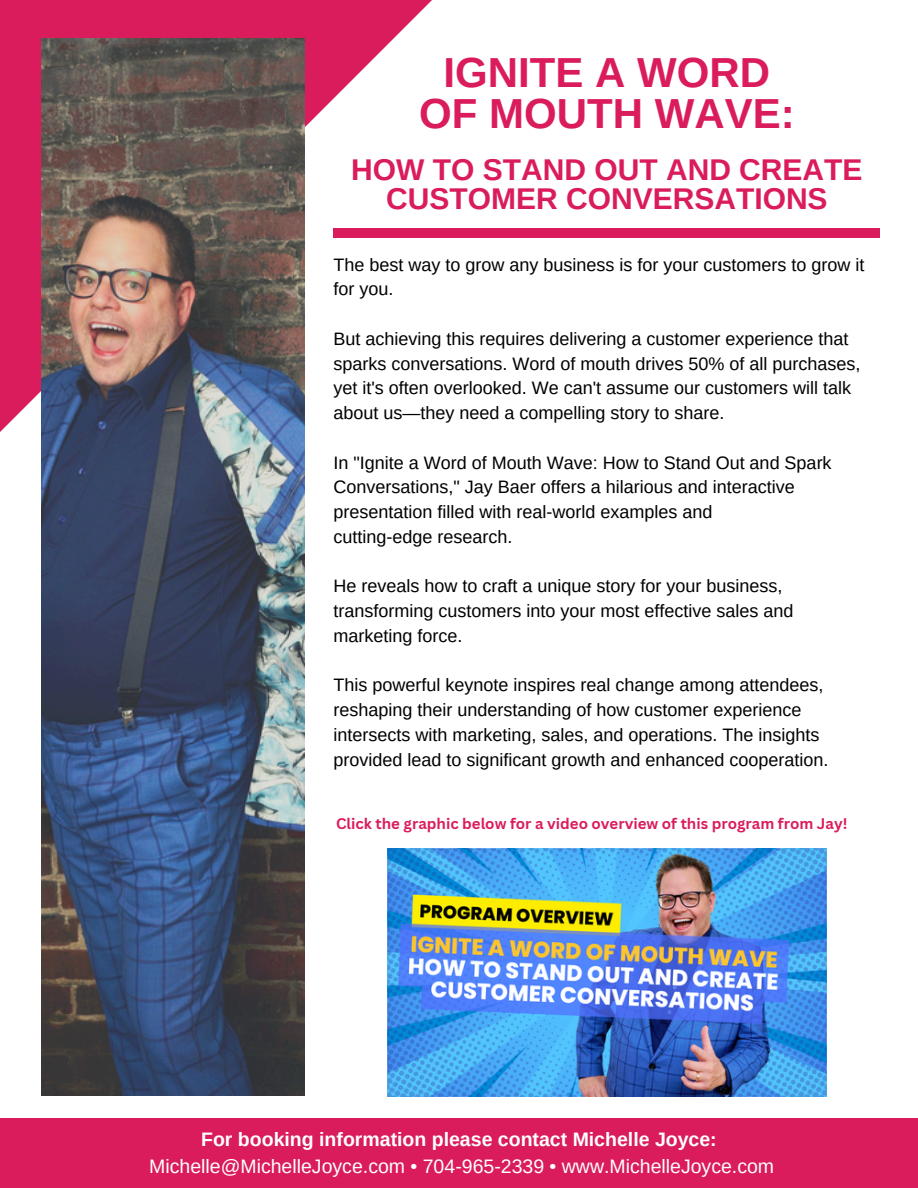
<style>
.page{position:relative;width:918px;height:1188px;background:#fff}
.page>*{position:absolute;margin:0;border:0;box-sizing:border-box;transform-origin:0 0}
.t1{font:700 42px/41.7px "Arimo";color:#da1c5c;text-align:center}
.t2{font:700 30px/29.2px "Arimo";color:#da1c5c;text-align:center}
.t3{font:19.5px "Arimo";color:#fff}
.t4{font:700 19.5px "Arimo";color:#fff}
.t5{font:18px/24.8px "Arimo";color:#000}
.t6{font:700 15px "Canva Sans";color:#da1c5c}
</style>
<div class="page">
<svg style="left:0;top:0;width:432px;height:432px"></svg>
<img style="left:41px;top:38px;width:264px;height:1058px">
<div style="left:0;top:1118px;width:918px;height:70px;background:#da1c5c"></div>
<div style="left:334px;top:228px;width:546px;height:10px;background:#da1c5c"></div>
<img style="left:387px;top:849px;width:440px;height:247px">
<h1 class="t1" style="left:419px;top:51px;width:377px">IGNITE A WORD<br>OF MOUTH WAVE:</h1>
<h2 class="t2" style="left:351px;top:155px;width:513px">HOW TO STAND OUT AND CREATE<br>CUSTOMER CONVERSATIONS</h2>
<p class="t5" style="left:334px;top:252px;width:532px">The best way to grow any business is for your customers to grow it for you.</p>
<p class="t5" style="left:334px;top:326px;width:528px">But achieving this requires delivering a customer experience that sparks conversations. Word of mouth drives 50% of all purchases, yet it's often overlooked. We can't assume our customers will talk about us—they need a compelling story to share.</p>
<p class="t5" style="left:334px;top:450px;width:500px">In "Ignite a Word of Mouth Wave: How to Stand Out and Spark Conversations," Jay Baer offers a hilarious and interactive presentation filled with real-world examples and<br>cutting-edge research.</p>
<p class="t5" style="left:334px;top:574px;width:461px">He reveals how to craft a unique story for your business, transforming customers into your most effective sales and marketing force.</p>
<p class="t5" style="left:334px;top:673px;width:497px">This powerful keynote inspires real change among attendees, reshaping their understanding of how customer experience intersects with marketing, sales, and operations. The insights provided lead to significant growth and enhanced cooperation.</p>
<p class="t6" style="left:336px;top:813px;width:513px">Click the graphic below for a video overview of this program from Jay!</p>
<p class="t4" style="left:201px;top:1129px;width:517px">For booking information please contact Michelle Joyce:</p>
<p class="t3" style="left:149px;top:1156px;width:627px">Michelle@MichelleJoyce.com • 704-965-2339 • www.MichelleJoyce.com</p>
</div>
